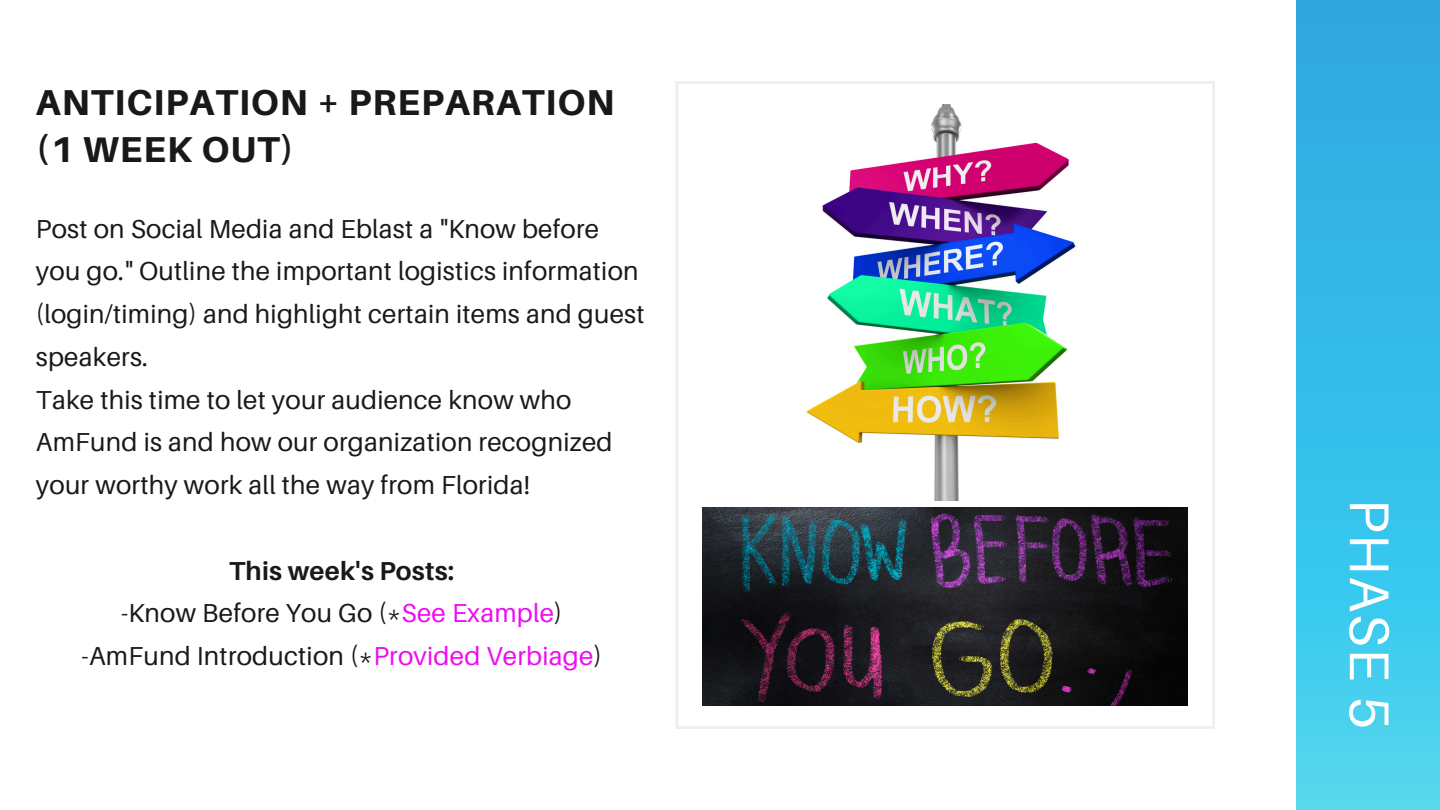
<style>
.page{position:relative;width:1440px;height:810px;background:#fff}
.page>*{position:absolute;margin:0;border:0;box-sizing:border-box;transform-origin:0 0}
.t1{font:56px "Aileron";letter-spacing:.03em;color:#fff}
.t2{font:800 36px/46.5px "Aileron";letter-spacing:.03em;color:#191919}
.t3{font:26px/42.8px "Aileron";letter-spacing:.01em;color:#191919}
.t4{font:700 26px "Aileron";letter-spacing:.01em;color:#191919}
.s1{color:#ef0bf4}
</style>
<div class="page">
<div style="left:1297px;top:0;width:143px;height:810px;background:linear-gradient(to bottom,#2aa6e0,#48d6f1)"></div>
<svg style="left:676px;top:81px;width:539px;height:648px"></svg>
<img style="left:703px;top:104px;width:484px;height:396px">
<img style="left:703px;top:508px;width:484px;height:198px">
<h2 class="t2" style="left:36px;top:78px;width:580px">ANTICIPATION + PREPARATION (1 WEEK OUT)</h2>
<p class="t3" style="left:36px;top:207px;width:610px">Post on Social Media and Eblast a "Know before you go." Outline the important logistics information (login/timing) and highlight certain items and guest speakers.</p>
<p class="t3" style="left:36px;top:378px;width:578px">Take this time to let your audience know who<br>AmFund is and how our organization recognized your worthy work all the way from Florida!</p>
<p class="t4" style="left:229px;top:554px;width:227px">This week's Posts:</p>
<p class="t3" style="left:121px;top:591px;width:443px">-Know Before You Go (*<span class="s1">See Example</span>)</p>
<p class="t3" style="left:82px;top:634px;width:522px">-AmFund Introduction (*<span class="s1">Provided Verbiage</span>)</p>
<p class="t1" style="left:1404px;top:499px;width:232px;rotate:90deg">PHASE 5</p>
</div>
